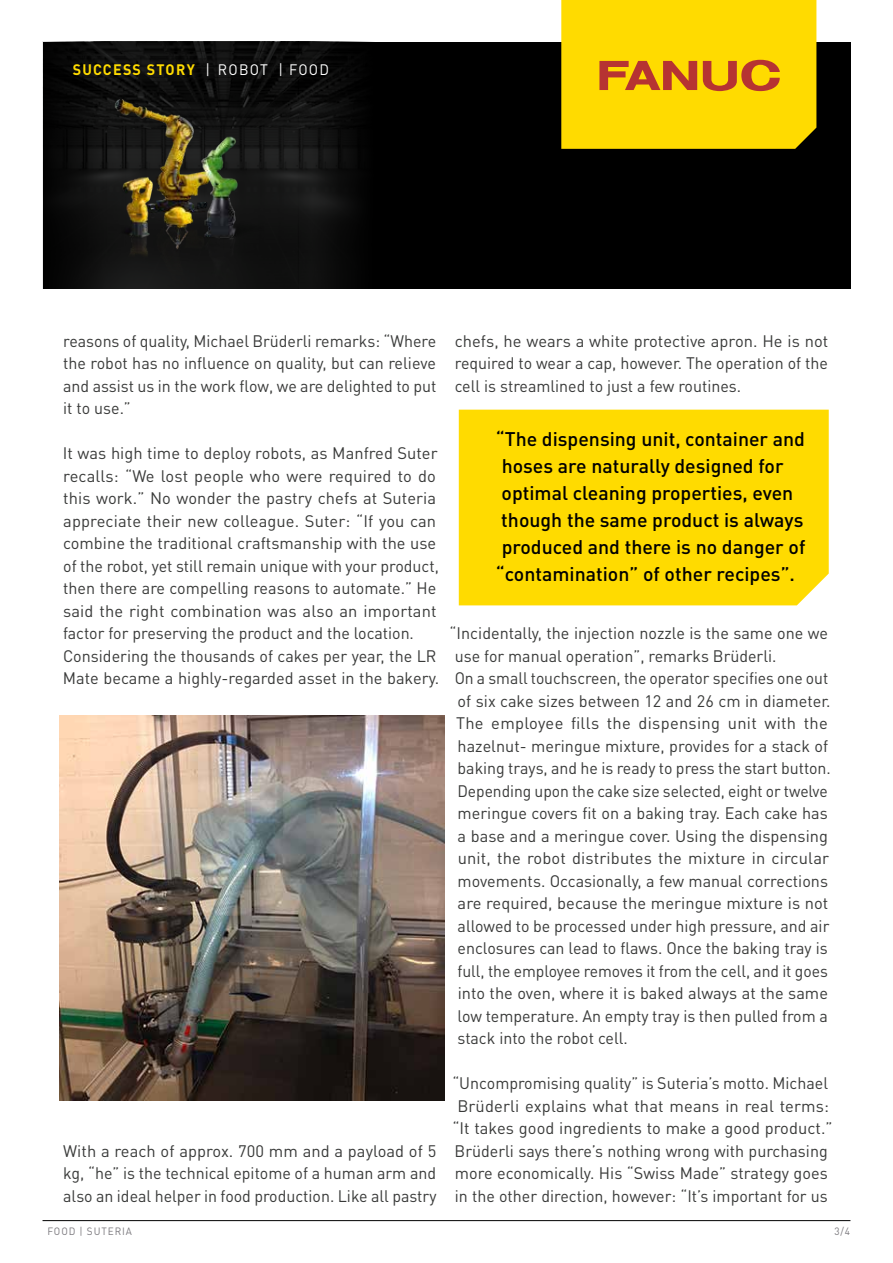
<style>
.page{position:relative;width:893px;height:1263px;background:#fff}
.page>*{position:absolute;margin:0;border:0;box-sizing:border-box;transform-origin:0 0}
.t1{font:500 19.5px/27px "DIN Pro";color:#000}
.t2{font:16.5px/22.5px "DIN Pro";color:#393a39;text-align:justify}
.t3{font:700 15px "DIN Pro";letter-spacing:.09em;color:#ffdb00;scale:.95 1}
.t4{font:10.5px "DIN Pro";letter-spacing:.09em;color:#7b797e;scale:.95 1}
.s1{font-weight:400;color:#fff}
</style>
<div class="page">
<svg style="left:43px;top:42px;width:808px;height:247px;background:#040404"></svg>
<hr style="left:43px;top:1220px;width:807px;height:1px;background:#000">
<img style="left:108px;top:81px;width:156px;height:208px">
<svg style="left:561px;top:0;width:255px;height:149px;background:#f7cc04"></svg>
<div style="left:459px;top:410px;width:370px;height:195px;background:#ffdb00"></div>
<img style="left:60px;top:716px;width:385px;height:384px">
<p class="t3" style="left:73px;top:60px;width:271px">SUCCESS STORY <span class="s1">| ROBOT | FOOD</span></p>
<p class="t2" style="left:63px;top:329px;width:375px">reasons of quality, Michael Brüderli remarks: “Where the robot has no influence on quality, but can relieve and assist us in the work flow, we are delighted to put it to use.”</p>
<p class="t2" style="left:63px;top:441px;width:378px;text-align:left">It was high time to deploy robots, as Manfred Suter recalls: “We lost people who were required to do this work.” No wonder the pastry chefs at Suteria appreciate their new colleague. Suter: “If you can combine the traditional craftsmanship with the use of the robot, yet still remain unique with your product, then there are compelling reasons to automate.” He said the right combination was also an important factor for preserving the product and the location.<br>Considering the thousands of cakes per year, the LR Mate became a highly-regarded asset in the bakery.</p>
<p class="t2" style="left:63px;top:1139px;width:375px">With a reach of approx. 700 mm and a payload of 5 kg, “he” is the technical epitome of a human arm and also an ideal helper in food production. Like all pastry</p>
<p class="t2" style="left:455px;top:329px;width:375px">chefs, he wears a white protective apron. He is not required to wear a cap, however. The operation of the cell is streamlined to just a few routines.</p>
<p class="t1" style="left:496px;top:425px;width:311px">“The dispensing unit, container and hoses are naturally designed for optimal cleaning properties, even though the same product is always produced and there is no danger of “contamination” of other recipes”.</p>
<p class="t2" style="left:455px;top:621px;width:378px;text-align:left;text-indent:-5px">“Incidentally, the injection nozzle is the same one we use for manual operation”, remarks Brüderli.<br>On a small touchscreen, the operator specifies one out of six cake sizes between 12 and 26 cm in diameter.<br>The employee fills the dispensing unit with the hazelnut- meringue mixture, provides for a stack of baking trays, and he is ready to press the start button.<br>Depending upon the cake size selected, eight or twelve meringue covers fit on a baking tray. Each cake has a base and a meringue cover. Using the dispensing unit, the robot distributes the mixture in circular movements. Occasionally, a few manual corrections are required, because the meringue mixture is not allowed to be processed under high pressure, and air enclosures can lead to flaws. Once the baking tray is full, the employee removes it from the cell, and it goes into the oven, where it is baked always at the same low temperature. An empty tray is then pulled from a stack into the robot cell.</p>
<p class="t2" style="left:452px;top:1071px;width:382px;text-align:center">“Uncompromising quality” is Suteria’s motto. Michael Brüderli explains what that means in real terms: “It takes good ingredients to make a good product.” Brüderli says there’s nothing wrong with purchasing more economically. His “Swiss Made” strategy goes in the other direction, however: “It’s important for us</p>
<p class="t4" style="left:48px;top:1224px;width:90px">FOOD | SUTERIA</p>
<p class="t4" style="left:835px;top:1224px;width:18px">3/4</p>
</div>
